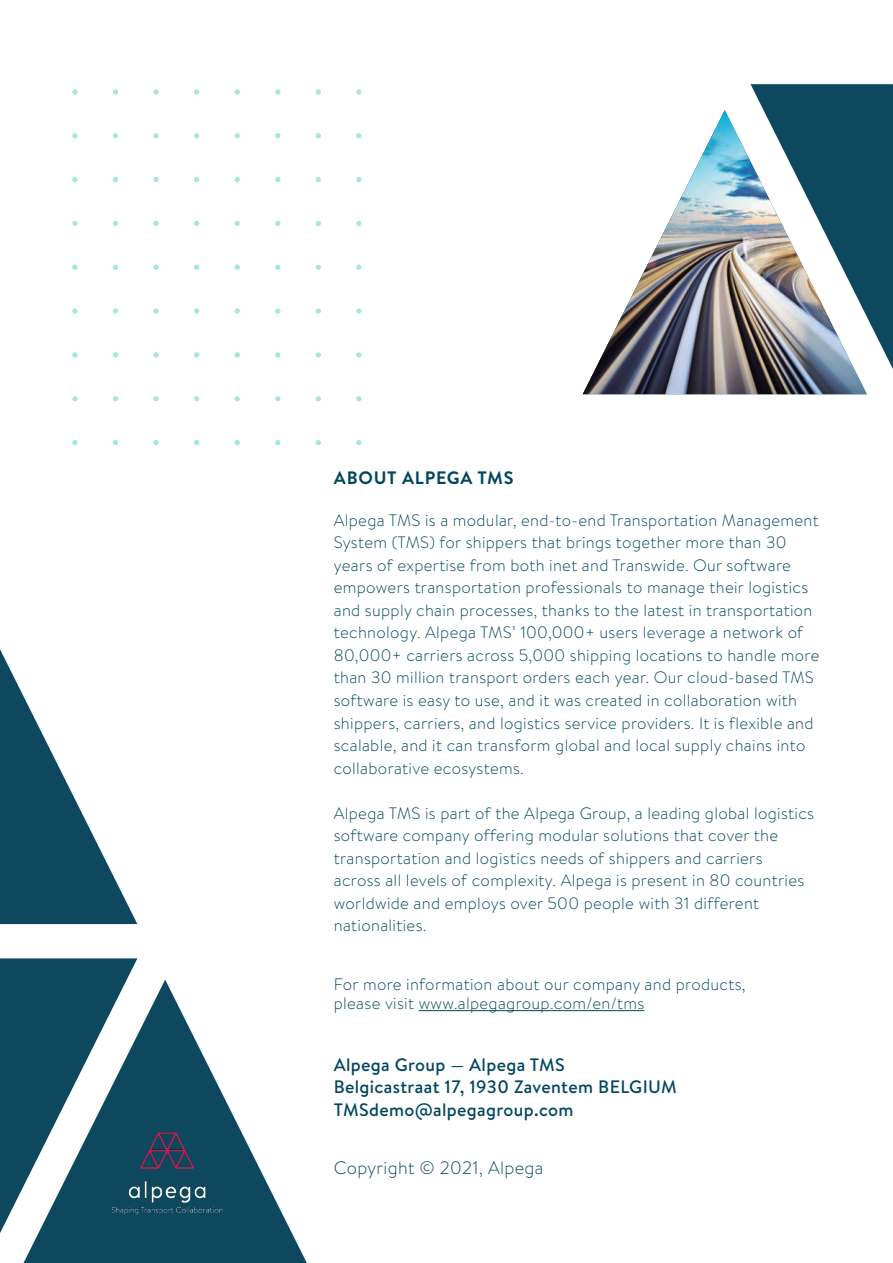
<style>
.page{position:relative;width:893px;height:1263px;background:#fff}
.page>*{position:absolute;margin:0;border:0;box-sizing:border-box;transform-origin:0 0}
.t1{font:500 18px "Brandon Text";letter-spacing:.02em;color:#02475e}
.t2{font:300 18px "Brandon Text";letter-spacing:.02em;color:#02475e}
.t3{font:700 18px "Brandon Text";letter-spacing:.04em;color:#02475e}
.t4{font:300 16.5px/22.5px "Brandon Text";letter-spacing:.02em;color:#02475e}
</style>
<div class="page">
<svg style="left:750px;top:84px;width:143px;height:285px;background:#22576b"></svg>
<svg style="left:0;top:649px;width:137px;height:275px"></svg>
<svg style="left:0;top:958px;width:137px;height:275px;background:#20566a"></svg>
<svg style="left:23px;top:980px;width:284px;height:283px;fill:#0e485e"></svg>
<svg style="left:113px;top:440px;width:5px;height:5px"></svg>
<svg style="left:113px;top:396px;width:5px;height:5px"></svg>
<svg style="left:113px;top:352px;width:5px;height:6px"></svg>
<svg style="left:113px;top:308px;width:5px;height:6px"></svg>
<svg style="left:113px;top:265px;width:5px;height:5px"></svg>
<svg style="left:113px;top:221px;width:5px;height:5px"></svg>
<svg style="left:113px;top:177px;width:5px;height:5px"></svg>
<svg style="left:113px;top:133px;width:5px;height:5px"></svg>
<svg style="left:113px;top:89px;width:5px;height:6px"></svg>
<svg style="left:194px;top:440px;width:5px;height:5px"></svg>
<svg style="left:194px;top:396px;width:5px;height:5px"></svg>
<svg style="left:194px;top:352px;width:5px;height:6px"></svg>
<svg style="left:194px;top:308px;width:5px;height:6px"></svg>
<svg style="left:194px;top:265px;width:5px;height:5px"></svg>
<svg style="left:194px;top:221px;width:5px;height:5px"></svg>
<svg style="left:194px;top:177px;width:5px;height:5px"></svg>
<svg style="left:194px;top:133px;width:5px;height:5px"></svg>
<svg style="left:194px;top:89px;width:5px;height:6px"></svg>
<svg style="left:235px;top:440px;width:5px;height:5px"></svg>
<svg style="left:235px;top:396px;width:5px;height:5px"></svg>
<svg style="left:235px;top:352px;width:5px;height:6px"></svg>
<svg style="left:235px;top:308px;width:5px;height:6px"></svg>
<svg style="left:235px;top:265px;width:5px;height:5px"></svg>
<svg style="left:235px;top:221px;width:5px;height:5px"></svg>
<svg style="left:235px;top:177px;width:5px;height:5px"></svg>
<svg style="left:235px;top:133px;width:5px;height:5px"></svg>
<svg style="left:235px;top:89px;width:5px;height:6px"></svg>
<svg style="left:316px;top:440px;width:5px;height:5px"></svg>
<svg style="left:316px;top:396px;width:5px;height:5px"></svg>
<svg style="left:316px;top:352px;width:5px;height:6px"></svg>
<svg style="left:316px;top:308px;width:5px;height:6px"></svg>
<svg style="left:316px;top:265px;width:5px;height:5px"></svg>
<svg style="left:316px;top:221px;width:5px;height:5px"></svg>
<svg style="left:316px;top:177px;width:5px;height:5px"></svg>
<svg style="left:316px;top:133px;width:5px;height:5px"></svg>
<svg style="left:316px;top:89px;width:5px;height:6px"></svg>
<svg style="left:72px;top:440px;width:6px;height:5px"></svg>
<svg style="left:72px;top:396px;width:6px;height:5px"></svg>
<svg style="left:72px;top:352px;width:6px;height:6px"></svg>
<svg style="left:72px;top:308px;width:6px;height:6px"></svg>
<svg style="left:72px;top:265px;width:6px;height:5px"></svg>
<svg style="left:72px;top:221px;width:6px;height:5px"></svg>
<svg style="left:72px;top:177px;width:6px;height:5px"></svg>
<svg style="left:72px;top:133px;width:6px;height:5px"></svg>
<svg style="left:72px;top:89px;width:6px;height:6px"></svg>
<svg style="left:275px;top:440px;width:5px;height:5px"></svg>
<svg style="left:275px;top:396px;width:5px;height:5px"></svg>
<svg style="left:275px;top:352px;width:5px;height:6px"></svg>
<svg style="left:275px;top:308px;width:5px;height:6px"></svg>
<svg style="left:275px;top:265px;width:5px;height:5px"></svg>
<svg style="left:275px;top:221px;width:5px;height:5px"></svg>
<svg style="left:275px;top:177px;width:5px;height:5px"></svg>
<svg style="left:275px;top:133px;width:5px;height:5px"></svg>
<svg style="left:275px;top:89px;width:5px;height:6px"></svg>
<svg style="left:356px;top:440px;width:5px;height:5px"></svg>
<svg style="left:356px;top:396px;width:5px;height:5px"></svg>
<svg style="left:356px;top:352px;width:5px;height:6px"></svg>
<svg style="left:356px;top:308px;width:5px;height:6px"></svg>
<svg style="left:356px;top:265px;width:5px;height:5px"></svg>
<svg style="left:356px;top:221px;width:5px;height:5px"></svg>
<svg style="left:356px;top:177px;width:5px;height:5px"></svg>
<svg style="left:356px;top:133px;width:5px;height:5px"></svg>
<svg style="left:356px;top:89px;width:5px;height:6px"></svg>
<svg style="left:153px;top:440px;width:6px;height:5px"></svg>
<svg style="left:153px;top:396px;width:6px;height:5px"></svg>
<svg style="left:153px;top:352px;width:6px;height:6px"></svg>
<svg style="left:153px;top:308px;width:6px;height:6px"></svg>
<svg style="left:153px;top:265px;width:6px;height:5px"></svg>
<svg style="left:153px;top:221px;width:6px;height:5px"></svg>
<svg style="left:153px;top:177px;width:6px;height:5px"></svg>
<svg style="left:153px;top:133px;width:6px;height:5px"></svg>
<svg style="left:153px;top:89px;width:6px;height:6px"></svg>
<hr style="left:419px;top:1010px;width:225px;height:1px;background:#02475e">
<img style="left:583px;top:110px;width:284px;height:284px">
<img style="left:101px;top:1125px;width:132px;height:99px">
<p class="t3" style="left:334px;top:465px;width:181px">ABOUT ALPEGA TMS</p>
<p class="t4" style="left:334px;top:508px;width:487px">Alpega TMS is a modular, end-to-end Transportation Management System (TMS) for shippers that brings together more than 30 years of expertise from both inet and Transwide. Our software empowers transportation professionals to manage their logistics and supply chain processes, thanks to the latest in transportation technology. Alpega TMS’ 100,000+ users leverage a network of 80,000+ carriers across 5,000 shipping locations to handle more than 30 million transport orders each year. Our cloud-based TMS software is easy to use, and it was created in collaboration with shippers, carriers, and logistics service providers. It is flexible and scalable, and it can transform global and local supply chains into collaborative ecosystems.</p>
<p class="t4" style="left:334px;top:801px;width:482px">Alpega TMS is part of the Alpega Group, a leading global logistics software company offering modular solutions that cover the transportation and logistics needs of shippers and carriers<br>across all levels of complexity. Alpega is present in 80 countries worldwide and employs over 500 people with 31 different nationalities.</p>
<p class="t4" style="left:334px;top:972px;width:413px">For more information about our company and products,</p>
<p class="t4" style="left:334px;top:991px;width:312px">please visit www.alpegagroup.com/en/tms</p>
<p class="t1" style="left:334px;top:1052px;width:232px">Alpega Group — Alpega TMS</p>
<p class="t1" style="left:334px;top:1074px;width:345px">Belgicastraat 17, 1930 Zaventem BELGIUM</p>
<p class="t1" style="left:334px;top:1097px;width:241px">TMSdemo@alpegagroup.com</p>
<p class="t2" style="left:334px;top:1155px;width:211px">Copyright © 2021, Alpega</p>
</div>
